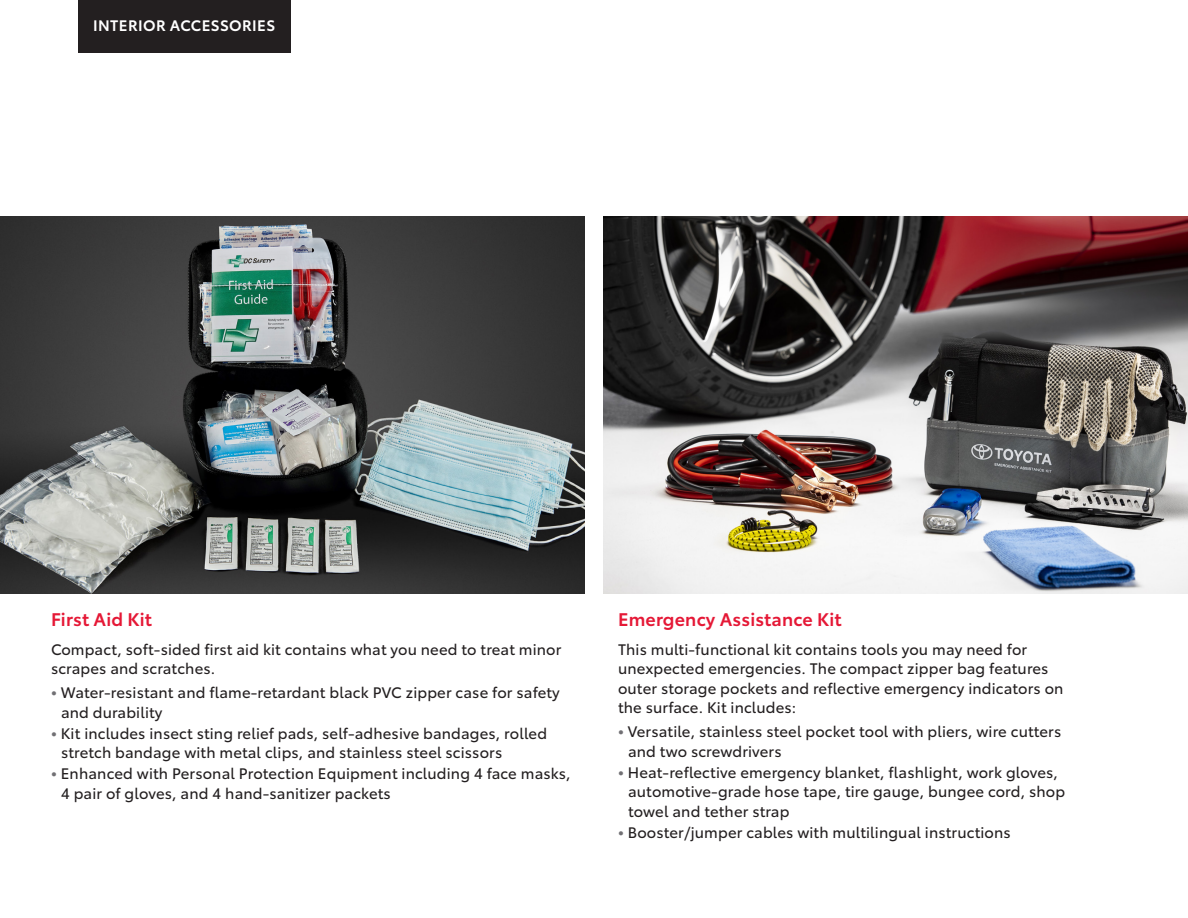
<style>
.page{position:relative;width:1188px;height:918px;background:#fff}
.page>*{position:absolute;margin:0;border:0;box-sizing:border-box;transform-origin:0 0}
.t1{font:600 18px "Toyota Type";letter-spacing:.01em;color:#e51836}
.t2{font:15px/19.5px "Toyota Type";letter-spacing:.01em;color:#231f20}
.t3{font:600 15px "Toyota Type";letter-spacing:.025em;color:#fff}
.s1{font-weight:700;color:#717074}
</style>
<div class="page">
<img style="left:603px;top:216px;width:585px;height:378px">
<img style="left:0;top:216px;width:585px;height:378px">
<div style="left:78px;top:0;width:212px;height:52px;background:#231f20"></div>
<p class="t3" style="left:93px;top:14px;width:184px">INTERIOR ACCESSORIES</p>
<p class="t1" style="left:51px;top:606px;width:103px">First Aid Kit</p>
<p class="t2" style="left:51px;top:638px;width:512px">Compact, soft-sided first aid kit contains what you need to treat minor scrapes and scratches.</p>
<p class="t2" style="left:61px;top:682px;width:500px;text-indent:-10px"><span class="s1">•</span> Water-resistant and flame-retardant black PVC zipper case for safety and durability</p>
<p class="t2" style="left:61px;top:722px;width:488px;text-indent:-10px"><span class="s1">•</span> Kit includes insect sting relief pads, self-adhesive bandages, rolled stretch bandage with metal clips, and stainless steel scissors</p>
<p class="t2" style="left:61px;top:763px;width:511px;text-indent:-10px"><span class="s1">•</span> Enhanced with Personal Protection Equipment including 4 face masks,<br>4 pair of gloves, and 4 hand-sanitizer packets</p>
<p class="t1" style="left:618px;top:606px;width:225px">Emergency Assistance Kit</p>
<p class="t2" style="left:618px;top:638px;width:447px">This multi-functional kit contains tools you may need for unexpected emergencies. The compact zipper bag features outer storage pockets and reflective emergency indicators on the surface. Kit includes:</p>
<p class="t2" style="left:628px;top:721px;width:435px;text-indent:-10px"><span class="s1">•</span> Versatile, stainless steel pocket tool with pliers, wire cutters and two screwdrivers</p>
<p class="t2" style="left:628px;top:761px;width:439px;text-indent:-10px"><span class="s1">•</span> Heat-reflective emergency blanket, flashlight, work gloves, automotive-grade hose tape, tire gauge, bungee cord, shop towel and tether strap</p>
<p class="t2" style="left:618px;top:821px;width:394px"><span class="s1">•</span> Booster/jumper cables with multilingual instructions</p>
</div>
